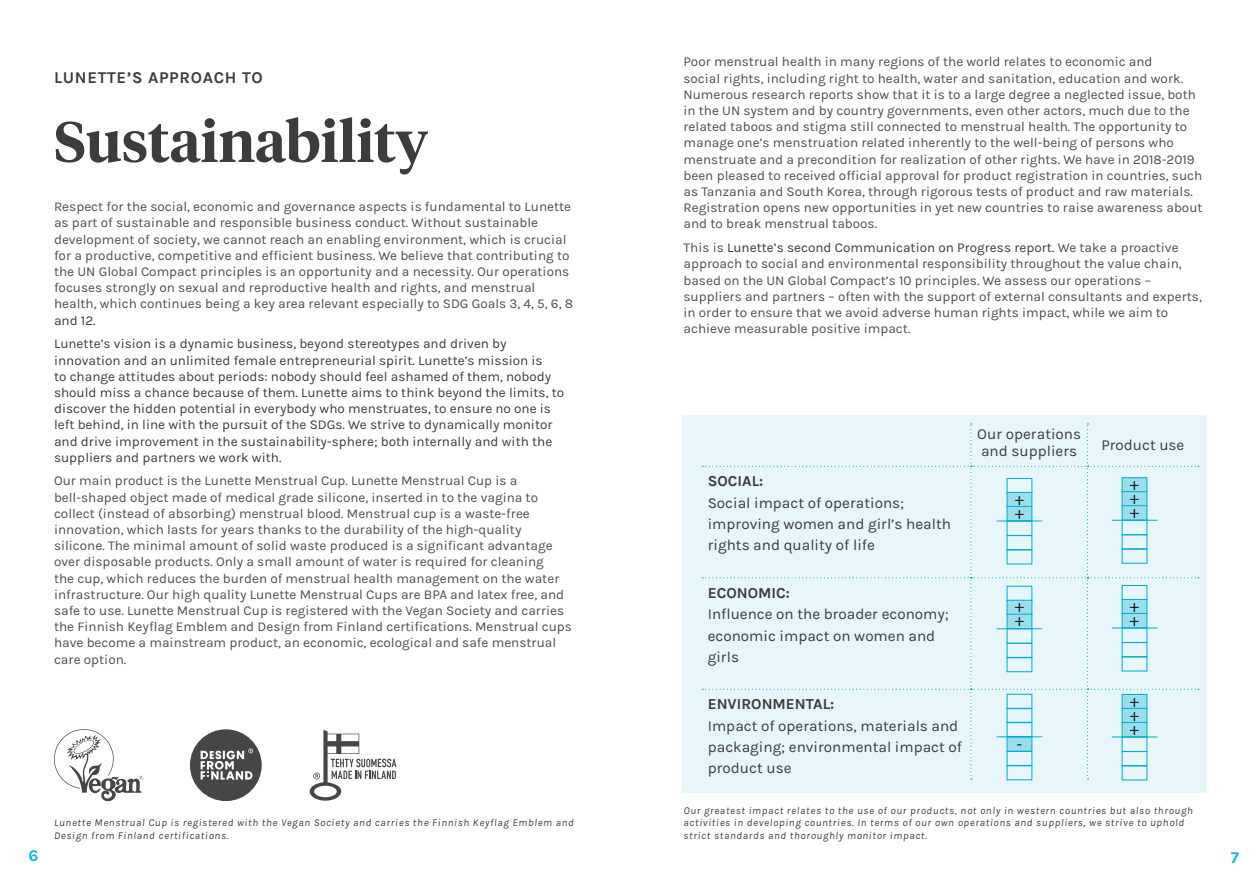
<style>
.page{position:relative;width:1259px;height:893px;background:#fff}
.page>*{position:absolute;margin:0;border:0;box-sizing:border-box;transform-origin:0 0}
.t1{font:600 57px "Tiempos Headline";color:#3c3c3b}
.t2{font:18.3px "Minion Pro";color:#000}
.t3{font:700 16.5px "Karla";letter-spacing:.04em;color:#3c3c3b}
.t4{font:700 16.5px "Karla";color:#1ab5d5}
.t5{font:15.3px/21.3px "Karla";color:#3c3c3b}
.t6{font:700 15.3px "Karla";color:#3c3c3b}
.t7{font:13.5px/16.2px "Karla";color:#4e4e4e}
.t8{font:13.5px/16.2px "Karla";color:#3c3c3b}
.t9{font:italic 10.5px/12.6px "Karla";letter-spacing:.07em;color:#3c3c3b}
.s1{color:#3c3c3b}
</style>
<div class="page">
<svg style="left:54px;top:729px;width:89px;height:73px"></svg>
<div style="left:190px;top:729px;width:72px;height:72px;background:#474545;border-radius:50%"></div>
<svg style="left:201px;top:748px;width:52px;height:32px"></svg>
<svg style="left:310px;top:730px;width:86px;height:71px"></svg>
<div style="left:682px;top:415px;width:525px;height:378px;background:#e6f6fa"></div>
<svg style="left:702px;top:423px;width:496px;height:356px"></svg>
<div style="left:1006px;top:478px;width:26px;height:15px;border:1px solid #00add0"></div>
<div style="left:1006px;top:586px;width:26px;height:15px;border:1px solid #00add0"></div>
<div style="left:1122px;top:478px;width:25px;height:14px;background:#99deec"></div>
<div style="left:1121px;top:477px;width:26px;height:15px;border:1px solid #00add0"></div>
<div style="left:1121px;top:585px;width:26px;height:15px;border:1px solid #00add0"></div>
<div style="left:1006px;top:694px;width:26px;height:15px;border:1px solid #00add0"></div>
<div style="left:1122px;top:694px;width:25px;height:15px;background:#99deec"></div>
<div style="left:1121px;top:694px;width:26px;height:15px;border:1px solid #00add0"></div>
<div style="left:1007px;top:737px;width:25px;height:14px;background:#99deec"></div>
<div style="left:1006px;top:736px;width:26px;height:16px;border:1px solid #00add0"></div>
<div style="left:1007px;top:492px;width:25px;height:15px;background:#99deec"></div>
<div style="left:1006px;top:492px;width:26px;height:15px;border:1px solid #00add0"></div>
<div style="left:1007px;top:600px;width:25px;height:15px;background:#99deec"></div>
<div style="left:1006px;top:600px;width:26px;height:15px;border:1px solid #00add0"></div>
<div style="left:1122px;top:492px;width:25px;height:14px;background:#99deec"></div>
<div style="left:1121px;top:491px;width:26px;height:15px;border:1px solid #00add0"></div>
<div style="left:1122px;top:599px;width:25px;height:15px;background:#99deec"></div>
<div style="left:1121px;top:599px;width:26px;height:15px;border:1px solid #00add0"></div>
<div style="left:1006px;top:708px;width:26px;height:15px;border:1px solid #00add0"></div>
<div style="left:1122px;top:708px;width:25px;height:15px;background:#99deec"></div>
<div style="left:1121px;top:708px;width:26px;height:15px;border:1px solid #00add0"></div>
<div style="left:1006px;top:535px;width:26px;height:15px;border:1px solid #00add0"></div>
<div style="left:1006px;top:643px;width:26px;height:15px;border:1px solid #00add0"></div>
<div style="left:1121px;top:534px;width:26px;height:16px;border:1px solid #00add0"></div>
<div style="left:1121px;top:642px;width:26px;height:15px;border:1px solid #00add0"></div>
<div style="left:1006px;top:751px;width:26px;height:15px;border:1px solid #00add0"></div>
<div style="left:1121px;top:751px;width:26px;height:15px;border:1px solid #00add0"></div>
<div style="left:1007px;top:506px;width:25px;height:15px;background:#99deec"></div>
<div style="left:1006px;top:506px;width:26px;height:15px;border:1px solid #00add0"></div>
<div style="left:1007px;top:614px;width:25px;height:15px;background:#99deec"></div>
<div style="left:1006px;top:614px;width:26px;height:15px;border:1px solid #00add0"></div>
<div style="left:1122px;top:506px;width:25px;height:14px;background:#99deec"></div>
<div style="left:1121px;top:505px;width:26px;height:15px;border:1px solid #00add0"></div>
<div style="left:1122px;top:613px;width:25px;height:15px;background:#99deec"></div>
<div style="left:1121px;top:613px;width:26px;height:15px;border:1px solid #00add0"></div>
<div style="left:1006px;top:722px;width:26px;height:15px;border:1px solid #00add0"></div>
<div style="left:1122px;top:722px;width:25px;height:15px;background:#99deec"></div>
<div style="left:1121px;top:722px;width:26px;height:15px;border:1px solid #00add0"></div>
<div style="left:1006px;top:549px;width:26px;height:15px;border:1px solid #00add0"></div>
<div style="left:1006px;top:657px;width:26px;height:15px;border:1px solid #00add0"></div>
<div style="left:1121px;top:548px;width:26px;height:16px;border:1px solid #00add0"></div>
<div style="left:1121px;top:656px;width:26px;height:15px;border:1px solid #00add0"></div>
<div style="left:1006px;top:765px;width:26px;height:15px;border:1px solid #00add0"></div>
<div style="left:1121px;top:765px;width:26px;height:15px;border:1px solid #00add0"></div>
<hr style="left:996px;top:521px;width:46px;height:1px;background:#00add0">
<hr style="left:996px;top:628px;width:46px;height:1px;background:#00add0">
<hr style="left:1111px;top:520px;width:46px;height:1px;background:#00add0">
<hr style="left:1111px;top:628px;width:46px;height:1px;background:#00add0">
<hr style="left:996px;top:736px;width:46px;height:1px;background:#00add0">
<hr style="left:1111px;top:737px;width:46px;height:1px;background:#00add0">
<p class="t3" style="left:54px;top:68px;width:210px">LUNETTE’S APPROACH TO</p>
<h1 class="t1" style="left:54px;top:103px;width:376px">Sustainability</h1>
<p class="t7" style="left:54px;top:199px;width:520px">Respect for the social, economic and governance aspects is fundamental to Lunette as part of sustainable and responsible business conduct. Without sustainable development of society, we cannot reach an enabling environment, which is crucial for a productive, competitive and efficient business. We believe that contributing to the UN Global Compact principles is an opportunity and a necessity. Our operations focuses strongly on sexual and reproductive health and rights, and menstrual health, which continues being a key area relevant especially to SDG Goals 3, 4, 5, 6, 8</p>
<p class="t8" style="left:54px;top:308px;width:454px;line-height:23.7px">and 12.<br>Lunette’s vision is a dynamic business, beyond stereotypes and driven by</p>
<p class="t8" style="left:54px;top:352px;width:512px">innovation and an unlimited female entrepreneurial spirit. Lunette’s mission is<br>to change attitudes about periods: nobody should feel ashamed of them, nobody should miss a chance because of them. Lunette aims to think beyond the limits, to discover the hidden potential in everybody who menstruates, to ensure no one is left behind, in line with the pursuit of the SDGs. We strive to dynamically monitor and drive improvement in the sustainability-sphere; both internally and with the suppliers and partners we work with.</p>
<p class="t7" style="left:54px;top:473px;width:519px">Our main product is the Lunette Menstrual Cup. Lunette Menstrual Cup is a bell-shaped object made of medical grade silicone, inserted in to the vagina to collect (instead of absorbing) menstrual blood. Menstrual cup is a waste-free innovation, which lasts for years thanks to the durability of the high-quality silicone. The minimal amount of solid waste produced is a significant advantage over disposable products. Only a small amount of water is required for cleaning<br>the cup, which reduces the burden of menstrual health management on the water infrastructure. Our high quality Lunette Menstrual Cups are BPA and latex free, and safe to use. Lunette Menstrual Cup is registered with the Vegan Society and carries the Finnish Keyflag Emblem and Design from Finland certifications. Menstrual cups have become a mainstream product, an economic, ecological and safe menstrual care option.</p>
<p class="t9" style="left:54px;top:816px;width:521px">Lunette Menstrual Cup is registered with the Vegan Society and carries the Finnish Keyflag Emblem and<br>Design from Finland certifications.</p>
<p class="t7" style="left:683px;top:54px;width:520px">Poor menstrual health in many regions of the world relates to economic and<br>social rights, including right to health, water and sanitation, education and work.<br>Numerous research reports show that it is to a large degree a neglected issue, both in the UN system and by country governments, even other actors, much due to the related taboos and stigma still connected to menstrual health. The opportunity to manage one’s menstruation related inherently to the well-being of persons who menstruate and a precondition for realization of other rights. We have in 2018-2019 been pleased to received official approval for product registration in countries, such as Tanzania and South Korea, through rigorous tests of product and raw materials.<br>Registration opens new opportunities in yet new countries to raise awareness about and to break menstrual taboos.</p>
<p class="t7" style="left:683px;top:240px;width:520px">This is <span class="s1">Lunette’s second Communication on Progress report.</span> We take a proactive approach to social and environmental responsibility throughout the value chain, based on the UN Global Compact’s 10 principles. We assess our operations – suppliers and partners – often with the support of external consultants and experts, in order to ensure that we avoid adverse human rights impact, while we aim to achieve measurable positive impact.</p>
<p class="t6" style="left:708px;top:472px;width:57px">SOCIAL:</p>
<p class="t5" style="left:708px;top:492px;width:245px">Social impact of operations; improving women and girl’s health rights and quality of life</p>
<p class="t6" style="left:708px;top:584px;width:84px">ECONOMIC:</p>
<p class="t5" style="left:708px;top:604px;width:243px">Influence on the broader economy; economic impact on women and girls</p>
<p class="t6" style="left:708px;top:695px;width:128px">ENVIRONMENTAL:</p>
<p class="t5" style="left:708px;top:715px;width:256px">Impact of operations, materials and packaging; environmental impact of product use</p>
<p class="t5" style="left:977px;top:426px;width:105px;line-height:16.8px">Our operations and suppliers</p>
<p class="t5" style="left:1101px;top:434px;width:85px">Product use</p>
<h2 class="t2" style="left:1129px;top:472px;width:12px">+</h2>
<h2 class="t2" style="left:1014px;top:486px;width:12px">+</h2>
<h2 class="t2" style="left:1129px;top:486px;width:12px">+</h2>
<h2 class="t2" style="left:1014px;top:500px;width:12px">+</h2>
<h2 class="t2" style="left:1129px;top:500px;width:12px">+</h2>
<h2 class="t2" style="left:1014px;top:594px;width:12px">+</h2>
<h2 class="t2" style="left:1129px;top:593px;width:12px">+</h2>
<h2 class="t2" style="left:1014px;top:608px;width:12px">+</h2>
<h2 class="t2" style="left:1129px;top:607px;width:12px">+</h2>
<h2 class="t2" style="left:1129px;top:688px;width:12px">+</h2>
<h2 class="t2" style="left:1129px;top:702px;width:12px">+</h2>
<h2 class="t2" style="left:1129px;top:716px;width:12px">+</h2>
<h2 class="t2" style="left:1016px;top:731px;width:8px">-</h2>
<p class="t9" style="left:683px;top:804px;width:511px">Our greatest impact relates to the use of our products, not only in western countries but also through activities in developing countries. In terms of our own operations and suppliers, we strive to uphold strict standards and thoroughly monitor impact.</p>
<p class="t4" style="left:28px;top:846px;width:12px">6</p>
<p class="t4" style="left:1230px;top:847px;width:10px">7</p>
</div>
